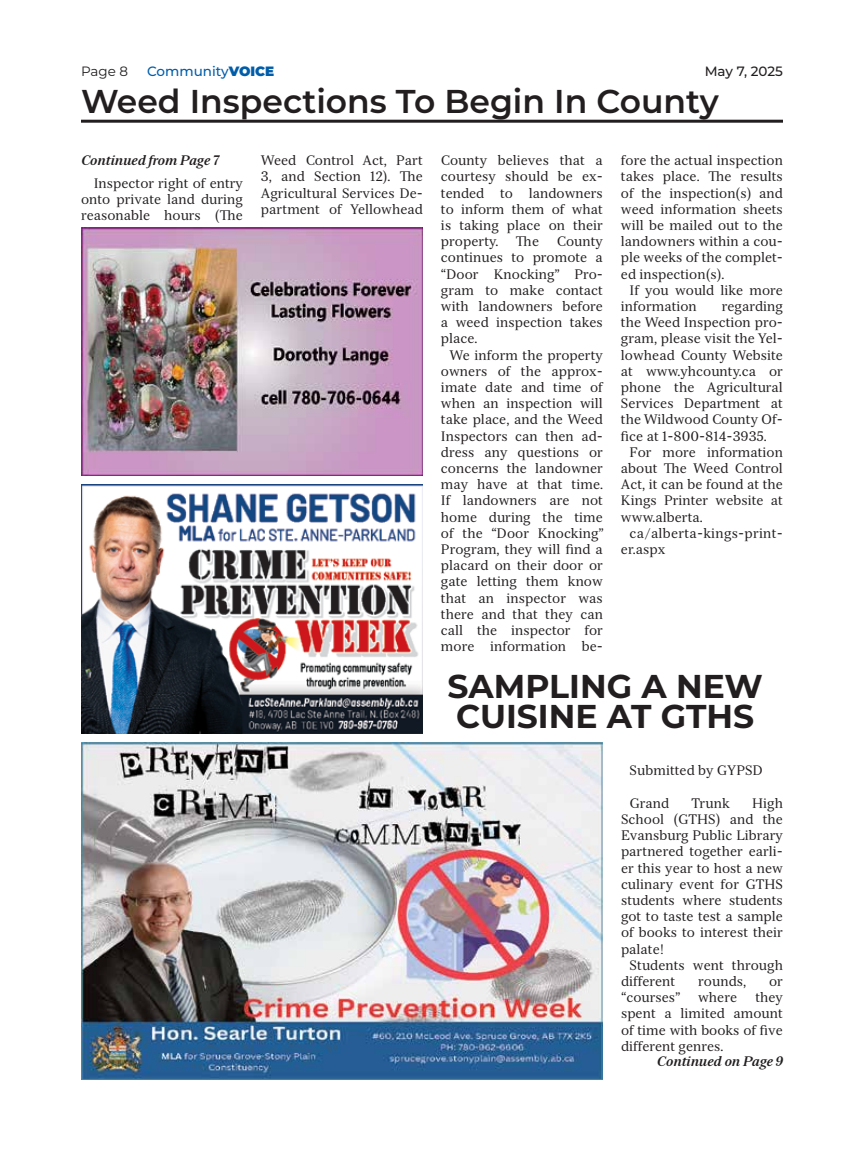
<style>
.page{position:relative;width:864px;height:1161px;background:#fff}
.page>*{position:absolute;margin:0;border:0;box-sizing:border-box;transform-origin:0 0}
.t1{font:600 33px "Montserrat";color:#221e1f}
.t2{font:700 33px/30px "Montserrat";color:#221e1f}
.t3{font:13.5px/16.2px "Serif 12 Beta";color:#221e1f;text-align:justify}
.t4{font:italic 700 13.5px "Serif 12 Beta";color:#221e1f}
.t5{font:500 13.5px "Montserrat";color:#005daa}
.t6{font:500 13.5px "Montserrat";letter-spacing:-.005em;color:#221e1f}
.t7{font:13.5px "Montserrat";color:#221e1f}
.s1{font-weight:900}
</style>
<div class="page">
<hr style="left:81px;top:120px;width:702px;height:3px;background:#221e1f">
<img style="left:81px;top:742px;width:522px;height:338px">
<img style="left:81px;top:484px;width:342px;height:250px">
<img style="left:81px;top:227px;width:342px;height:249px">
<p class="t7" style="left:81px;top:62px;width:49px">Page 8</p>
<p class="t5" style="left:147px;top:62px;width:129px">Community<span class="s1">VOICE</span></p>
<p class="t6" style="left:705px;top:62px;width:80px">May 7, 2025</p>
<h1 class="t1" style="left:81px;top:78px;width:639px">Weed Inspections To Begin In County</h1>
<p class="t4" style="left:81px;top:152px;width:139px">Continued from Page 7</p>
<p class="t3" style="left:81px;top:175px;width:163px;text-indent:13px">Inspector right of entry onto private land during reasonable hours (The</p>
<p class="t3" style="left:261px;top:152px;width:164px">Weed Control Act, Part 3, and Section 12). The Agricultural Services De&shy;partment of Yellowhead</p>
<p class="t3" style="left:441px;top:152px;width:164px">County believes that a courtesy should be ex&shy;tended to landowners to inform them of what is taking place on their property.</p>
<p class="t3" style="left:621px;top:152px;width:164px">fore the actual inspection takes place. The results of the inspection(s) and weed information sheets will be mailed out to the landowners within a cou&shy;ple weeks of the complet&shy;ed inspection(s).</p>
<p class="t3" style="left:621px;top:282px;width:163px;text-indent:9px">If you would like more information</p>
<p class="t3" style="left:516px;top:233px;width:25px">The</p>
<p class="t3" style="left:441px;top:233px;width:164px;text-indent:116px">County continues to promote a “Door Knocking” Pro&shy;gram to make contact with landowners before a weed inspection takes place.</p>
<p class="t3" style="left:441px;top:347px;width:164px;text-align:center">We inform the property owners of the approx&shy;imate date and time of when an inspection will take place, and the Weed<br>Inspectors can then ad&shy;dress any questions or concerns the landowner may have at that time.<br>If landowners are not home during the time of the “Door Knocking”<br>Program, they will find a placard on their door or gate letting them know that an inspector was there and that they can call the inspector for more information be-</p>
<p class="t3" style="left:621px;top:298px;width:164px;text-indent:101px">regarding the Weed Inspection pro&shy;gram, please visit the Yel&shy;lowhead County Website at www.yhcounty.ca or phone the Agricultural Services Department at the Wildwood County Of&shy;fice at 1-800-814-3935.</p>
<p class="t3" style="left:621px;top:444px;width:164px;text-indent:9px">For more information about The Weed Control Act, it can be found at the Kings Printer website at www.alberta.</p>
<p class="t3" style="left:621px;top:525px;width:163px;text-indent:9px">ca/alberta-kings-print&shy;er.aspx</p>
<h1 class="t2" style="left:448px;top:669px;width:317px">SAMPLING A NEW<br>CUISINE AT GTHS</h1>
<p class="t3" style="left:630px;top:763px;width:135px">Submitted by GYPSD</p>
<p class="t3" style="left:630px;top:795px;width:41px">Grand</p>
<p class="t3" style="left:691px;top:795px;width:40px">Trunk</p>
<p class="t3" style="left:621px;top:795px;width:164px;text-indent:131px">High School (GTHS) and the Evansburg Public Library partnered together earli&shy;er this year to host a new culinary event for GTHS students where students got to taste test a sample of books to interest their palate!</p>
<p class="t3" style="left:621px;top:957px;width:164px;text-indent:9px">Students went through different</p>
<p class="t3" style="left:698px;top:973px;width:49px">rounds,</p>
<p class="t3" style="left:769px;top:973px;width:15px">or</p>
<p class="t3" style="left:621px;top:989px;width:61px">“courses”</p>
<p class="t3" style="left:698px;top:989px;width:40px">where</p>
<p class="t3" style="left:621px;top:989px;width:164px;text-indent:134px">they spent a limited amount of time with books of five different genres.</p>
<p class="t4" style="left:657px;top:1053px;width:128px">Continued on Page 9</p>
</div>
